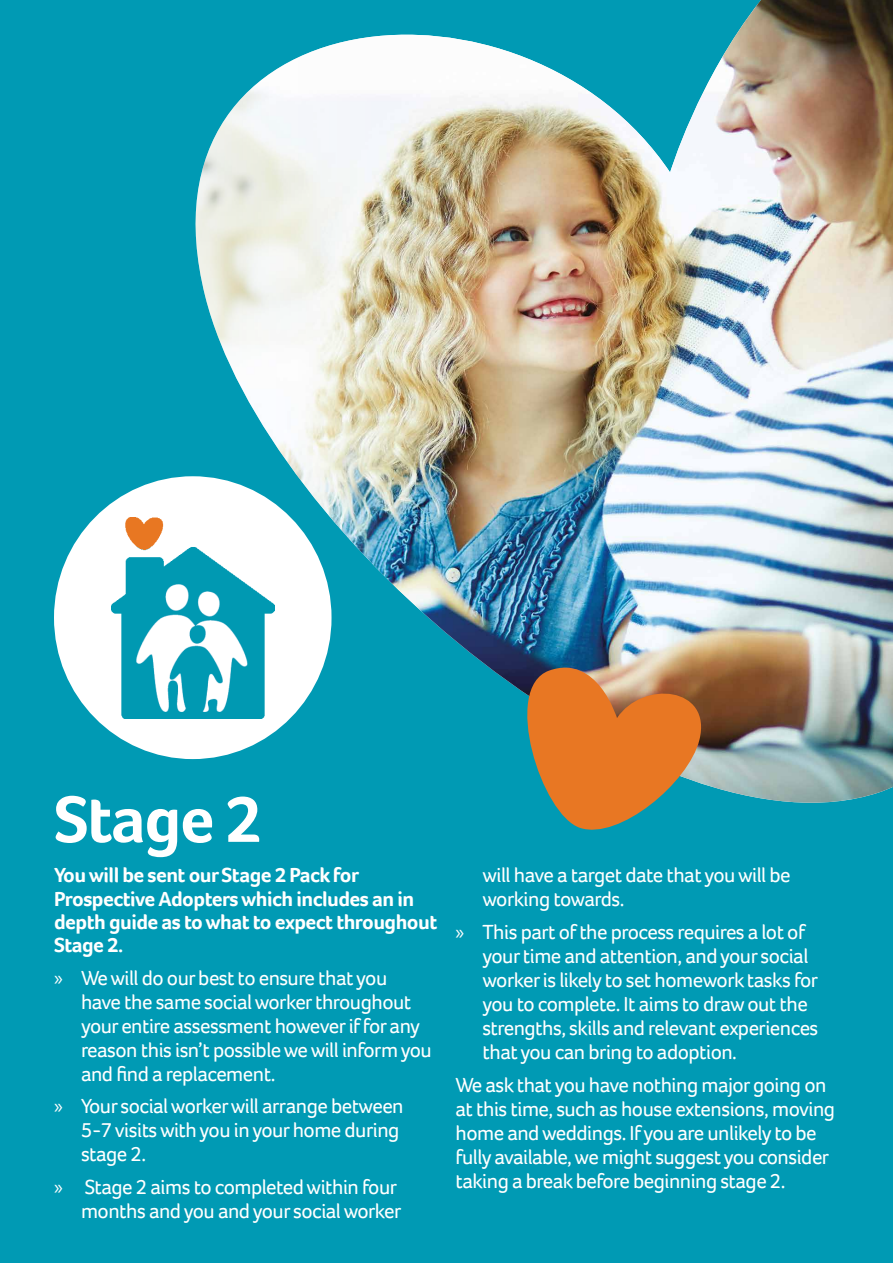
<style>
.page{position:relative;width:893px;height:1263px;background:#009ab4}
.page>*{position:absolute;margin:0;border:0;box-sizing:border-box;transform-origin:0 0}
.t1{font:700 67.5px "Foco";letter-spacing:-.025em;color:#fff}
.t2{font:21px/24px "Foco";letter-spacing:-.025em;color:#fff}
.t3{font:700 21px/23.2px "Foco";letter-spacing:-.025em;color:#fff}
.s1{font-family:"Myriad Pro"}
</style>
<div class="page">
<img style="left:129px;top:0;width:764px;height:803px">
<svg style="left:501px;top:653px;width:212px;height:177px"></svg>
<div style="left:54px;top:476px;width:278px;height:283px;background:#fff;border-radius:50%"></div>
<img style="left:111px;top:517px;width:163px;height:201px">
<h1 class="t1" style="left:54px;top:774px;width:209px">Stage 2</h1>
<p class="t3" style="left:54px;top:863px;width:385px">You will be sent our Stage 2 Pack for<br>Prospective Adopters which includes an in depth guide as to what to expect throughout<br>Stage 2.</p>
<p class="t2" style="left:81px;top:965px;width:352px;text-indent:-27px"><span class="s1">»</span> We will do our best to ensure that you have the same social worker throughout your entire assessment however if for any reason this isn’t possible we will inform you and find a replacement.</p>
<p class="t2" style="left:81px;top:1094px;width:324px;text-indent:-27px"><span class="s1">»</span> Your social worker will arrange between<br>5-7 visits with you in your home during stage 2.</p>
<p class="t2" style="left:54px;top:1174px;width:349px;text-align:right"><span class="s1">»</span> Stage 2 aims to completed within four months and you and your social worker</p>
<p class="t2" style="left:482px;top:863px;width:310px">will have a target date that you will be working towards.</p>
<p class="t2" style="left:482px;top:920px;width:337px;text-indent:-27px"><span class="s1">»</span> This part of the process requires a lot of your time and attention, and your social worker is likely to set homework tasks for you to complete. It aims to draw out the strengths, skills and relevant experiences that you can bring to adoption.</p>
<p class="t2" style="left:455px;top:1072px;width:381px">We ask that you have nothing major going on at this time, such as house extensions, moving home and weddings. If you are unlikely to be fully available, we might suggest you consider taking a break before beginning stage 2.</p>
</div>
